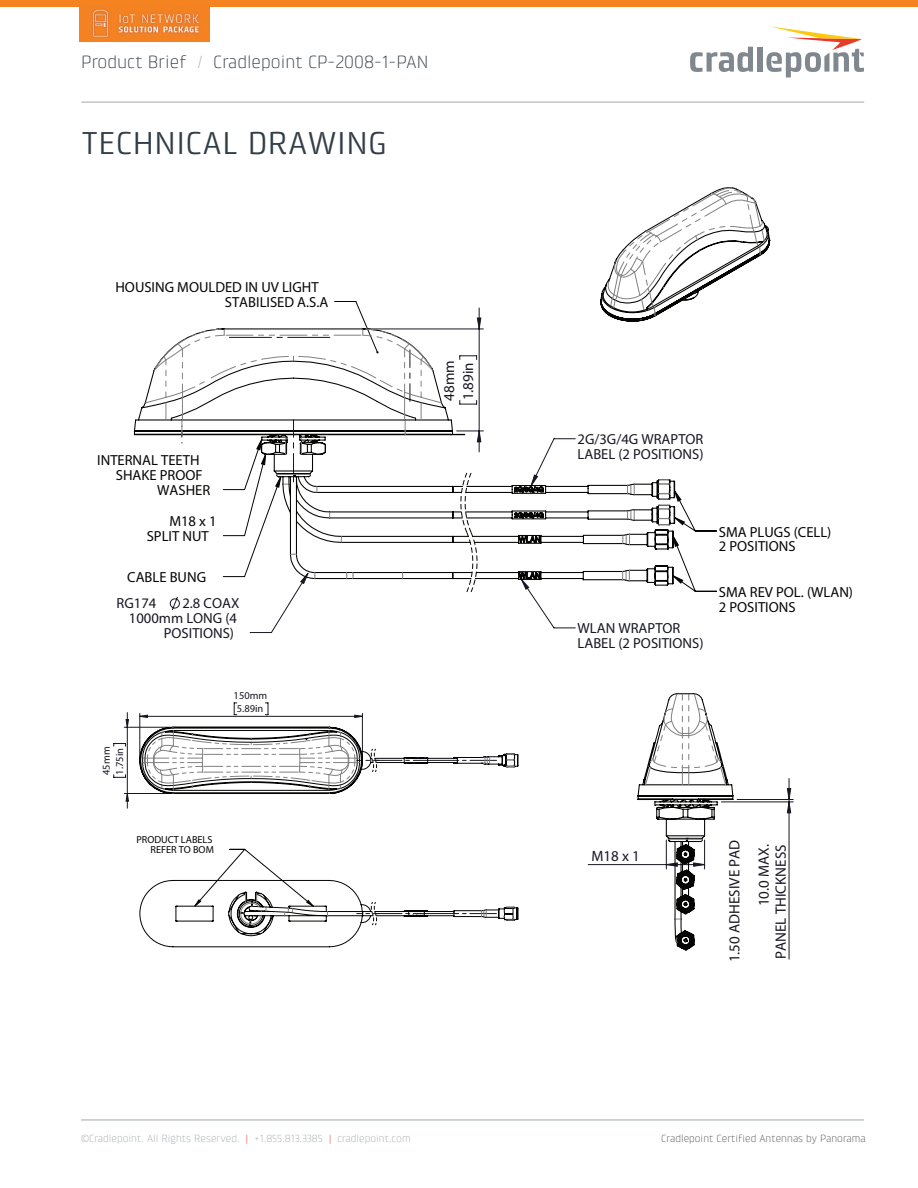
<style>
.page{position:relative;width:918px;height:1188px;background:#fff}
.page>*{position:absolute;margin:0;border:0;box-sizing:border-box;transform-origin:0 0}
.t1{font:32.25px "Klint LT Pro";letter-spacing:.015em;color:#323d47}
.t2{font:300 18px "Klint LT Pro";color:#323d47}
.t3{font:15px/19.2px "Arial";color:#161722}
.t4{font:14.55px/14.9px "Arial";color:#050504}
.t5{font:14.55px/14.9px "Arial";color:#161722}
.t6{font:300 10.5px "Klint LT Pro";color:#a2a9ac}
.t7{font:300 10.5px "Klint LT Pro";color:#4e4f50}
.t8{font:10.5px/13.5px "Arial";color:#161722}
.t9{font:10.2px/10.4px "Arial";color:#050504;text-align:right}
.s1{color:#a9b9c5}
.s2{color:#e73b2e}
</style>
<div class="page">
<svg style="left:690px;top:47px;width:63px;height:25px"></svg>
<div style="left:757px;top:47px;width:5px;height:25px;background:#80878e"></div>
<svg style="left:766px;top:26px;width:98px;height:51px"></svg>
<div style="left:0;top:0;width:918px;height:7px;background:#f58320"></div>
<img style="left:80px;top:7px;width:129px;height:35px">
<hr style="left:81px;top:102px;width:783px;height:1px;background:#a2a9ac">
<hr style="left:81px;top:1120px;width:783px;height:1px;background:#a2a9ac">
<hr style="left:140px;top:713px;width:1px;height:44px;background:#161722">
<hr style="left:362px;top:713px;width:1px;height:44px;background:#161722">
<hr style="left:124px;top:727px;width:46px;height:1px;background:#161722">
<hr style="left:124px;top:793px;width:46px;height:1px;background:#161722">
<svg style="left:139px;top:703px;width:224px;height:15px"></svg>
<svg style="left:114px;top:713px;width:15px;height:95px"></svg>
<svg style="left:139px;top:726px;width:380px;height:68px"></svg>
<svg style="left:139px;top:849px;width:380px;height:99px"></svg>
<svg style="left:600px;top:187px;width:171px;height:113px"></svg>
<svg style="left:334px;top:300px;width:383px;height:292px"></svg>
<svg style="left:249px;top:587px;width:327px;height:47px"></svg>
<svg style="left:133px;top:328px;width:543px;height:259px"></svg>
<svg style="left:659px;top:479px;width:10px;height:6px"></svg>
<svg style="left:659px;top:518px;width:10px;height:7px"></svg>
<svg style="left:659px;top:493px;width:10px;height:17px"></svg>
<svg style="left:627px;top:510px;width:8px;height:10px"></svg>
<svg style="left:622px;top:570px;width:8px;height:11px"></svg>
<svg style="left:622px;top:534px;width:8px;height:11px"></svg>
<svg style="left:627px;top:484px;width:8px;height:11px"></svg>
<svg style="left:144px;top:308px;width:398px;height:303px"></svg>
<hr style="left:588px;top:864px;width:78px;height:1px;background:#161722">
<hr style="left:721px;top:802px;width:72px;height:1px;background:#161722">
<hr style="left:737px;top:799px;width:56px;height:1px;background:#161722">
<hr style="left:789px;top:802px;width:1px;height:157px;background:#161722">
<svg style="left:787px;top:779px;width:5px;height:35px"></svg>
<svg style="left:637px;top:693px;width:97px;height:258px"></svg>
<p class="t2" style="left:81px;top:52px;width:349px">Product Brief <span class="s1">/</span> Cradlepoint CP-2008-1-PAN</p>
<h1 class="t1" style="left:81px;top:125px;width:307px">TECHNICAL DRAWING</h1>
<p class="t4" style="left:225px;top:280px;width:105px;text-indent:-109px">HOUSING MOULDED IN UV LIGHT<br>STABILISED A.S.A</p>
<p class="t4" style="left:97px;top:453px;width:104px">INTERNAL TEETH</p>
<p class="t4" style="left:116px;top:468px;width:88px">SHAKE PROOF</p>
<p class="t4" style="left:157px;top:483px;width:55px">WASHER</p>
<p class="t3" style="left:439px;top:401px;width:42px;rotate:-90deg">48mm<br>1.89in</p>
<p class="t5" style="left:578px;top:432px;width:127px">2G/3G/4G WRAPTOR<br>LABEL (2 POSITIONS)</p>
<p class="t4" style="left:147px;top:514px;width:71px;text-indent:23px">M18 x 1<br>SPLIT NUT</p>
<p class="t4" style="left:719px;top:524px;width:114px">SMA PLUGS (CELL)<br>2 POSITIONS</p>
<p class="t4" style="left:719px;top:584px;width:136px">SMA REV POL. (WLAN)</p>
<p class="t4" style="left:127px;top:570px;width:80px">CABLE BUNG</p>
<p class="t5" style="left:117px;top:596px;width:41px">RG174</p>
<p class="t5" style="left:182px;top:596px;width:58px">2.8 COAX</p>
<p class="t4" style="left:719px;top:599px;width:78px">2 POSITIONS</p>
<p class="t5" style="left:129px;top:611px;width:110px;text-align:right">1000mm LONG (4<br>POSITIONS)</p>
<p class="t5" style="left:578px;top:621px;width:127px">WLAN WRAPTOR<br>LABEL (2 POSITIONS)</p>
<p class="t8" style="left:99px;top:775px;width:30px;rotate:-90deg">45mm<br>1.75in</p>
<p class="t8" style="left:234px;top:688px;width:35px;text-align:center">150mm<br>5.89in</p>
<p class="t9" style="left:136px;top:834px;width:79px">PRODUCT LABELS<br>REFER TO BOM</p>
<p class="t3" style="left:591px;top:846px;width:50px">M18 x 1</p>
<p class="t3" style="left:720px;top:962px;width:124px;line-height:29.4px;text-align:right;rotate:-90deg">1.50 ADHESIVE PAD<br>10.0 MAX.</p>
<p class="t3" style="left:771px;top:959px;width:116px;rotate:-90deg">PANEL THICKNESS</p>
<p class="t6" style="left:81px;top:1132px;width:331px">©Cradlepoint. All Rights Reserved. <span class="s2">|</span> +1.855.813.3385 <span class="s2">|</span> cradlepoint.com</p>
<p class="t7" style="left:661px;top:1132px;width:206px">Cradlepoint Certified Antennas by Panorama</p>
</div>
